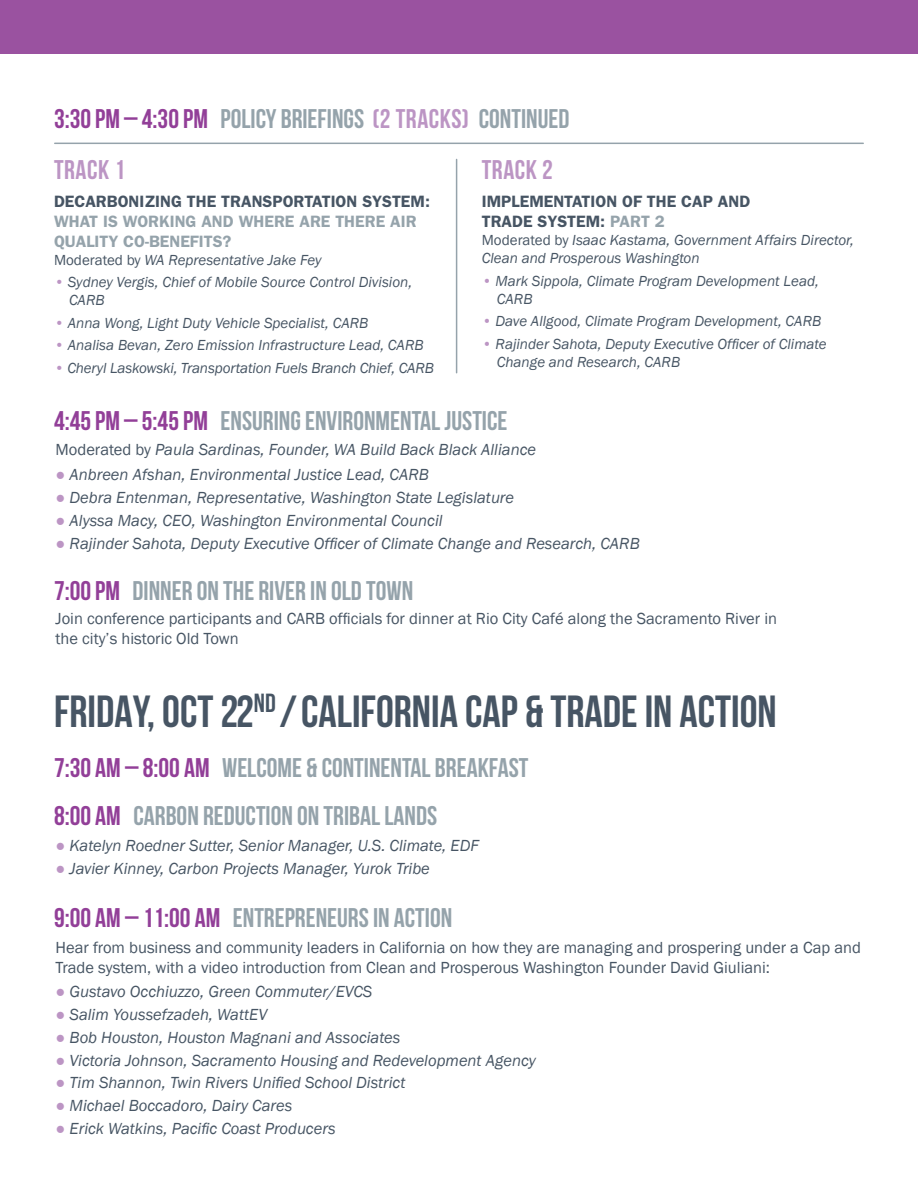
<style>
.page{position:relative;width:918px;height:1188px;background:#fff}
.page>*{position:absolute;margin:0;border:0;box-sizing:border-box;transform-origin:0 0}
.t1{font:700 45px "Bebas Neue";color:#475564}
.t2{font:700 27px "Bebas Neue";color:#95a3ab}
.t3{font:700 27px "Bebas Neue";letter-spacing:.02em;color:#bc95c4}
.t4{font:italic 16.5px "Franklin Gothic";color:#475564}
.t5{font:16.5px/19.8px "Franklin Gothic";color:#475564}
.t6{font:600 16.5px/19.8px "Franklin Gothic";color:#475564}
.t7{font:600 16.5px/19.8px "Franklin Gothic";color:#95a3ab}
.t8{font:italic 15px/18px "Franklin Gothic";color:#475564}
.s1{color:#923f98}
.s2{color:#bc95c4}
.s3{font-style:normal}
.s4{color:#95a3ab}
</style>
<div class="page">
<div style="left:0;top:0;width:918px;height:54px;background:#9a52a0"></div>
<hr style="left:456px;top:159px;width:1px;height:214px;background:#95a3ab">
<hr style="left:55px;top:143px;width:808px;height:1px;background:#95a3ab">
<h2 class="t2" style="left:54px;top:104px;width:517px"><span class="s1">3:30 PM – 4:30 PM</span> POLICY BRIEFINGS <span class="s2">(2 TRACKS)</span> CONTINUED</h2>
<h2 class="t3" style="left:54px;top:155px;width:73px">TRACK 1</h2>
<h2 class="t3" style="left:482px;top:155px;width:73px">TRACK 2</h2>
<p class="t6" style="left:54px;top:191px;width:378px">DECARBONIZING THE TRANSPORTATION SYSTEM:</p>
<p class="t7" style="left:54px;top:211px;width:364px">WHAT IS WORKING AND WHERE ARE THERE AIR<br>QUALITY CO-BENEFITS?</p>
<p class="t8" style="left:54px;top:251px;width:269px"><span class="s3">Moderated by</span> WA Representative Jake Fey</p>
<p class="t8" style="left:69px;top:274px;width:345px;text-indent:-15px"><span class="s2">•</span> Sydney Vergis, Chief of Mobile Source Control Division,<br>CARB</p>
<p class="t8" style="left:54px;top:314px;width:316px"><span class="s2">•</span> Anna Wong, Light Duty Vehicle Specialist, CARB</p>
<p class="t8" style="left:54px;top:337px;width:371px"><span class="s2">•</span> Analisa Bevan, Zero Emission Infrastructure Lead, CARB</p>
<p class="t8" style="left:54px;top:359px;width:382px"><span class="s2">•</span> Cheryl Laskowski, Transportation Fuels Branch Chief, CARB</p>
<p class="t6" style="left:482px;top:191px;width:270px">IMPLEMENTATION OF THE CAP AND<br>TRADE SYSTEM: <span class="s4">PART 2</span></p>
<p class="t8" style="left:482px;top:231px;width:374px"><span class="s3">Moderated by</span> Isaac Kastama, Government Affairs Director,<br>Clean and Prosperous Washington</p>
<p class="t8" style="left:497px;top:272px;width:324px;text-indent:-15px"><span class="s2">•</span> Mark Sippola, Climate Program Development Lead,<br>CARB</p>
<p class="t8" style="left:482px;top:312px;width:341px"><span class="s2">•</span> Dave Allgood, Climate Program Development, CARB</p>
<p class="t8" style="left:497px;top:335px;width:331px;text-indent:-15px"><span class="s2">•</span> Rajinder Sahota, Deputy Executive Officer of Climate<br>Change and Research, CARB</p>
<h2 class="t2" style="left:54px;top:406px;width:455px"><span class="s1">4:45 PM – 5:45 PM</span> ENSURING ENVIRONMENTAL JUSTICE</h2>
<p class="t4" style="left:56px;top:439px;width:482px"><span class="s3">Moderated by</span> Paula Sardinas, Founder, WA Build Back Black Alliance</p>
<p class="t4" style="left:56px;top:465px;width:375px"><span class="s2">●</span> Anbreen Afshan, Environmental Justice Lead, CARB</p>
<p class="t4" style="left:56px;top:487px;width:460px"><span class="s2">●</span> Debra Entenman, Representative, Washington State Legislature</p>
<p class="t4" style="left:56px;top:510px;width:389px"><span class="s2">●</span> Alyssa Macy, CEO, Washington Environmental Council</p>
<p class="t4" style="left:56px;top:533px;width:586px"><span class="s2">●</span> Rajinder Sahota, Deputy Executive Officer of Climate Change and Research, CARB</p>
<h2 class="t2" style="left:54px;top:576px;width:361px"><span class="s1">7:00 PM</span> DINNER ON THE RIVER IN OLD TOWN</h2>
<p class="t5" style="left:56px;top:609px;width:723px">Join conference participants and CARB officials for dinner at Rio City Café along the Sacramento River in the city’s historic Old Town</p>
<h1 class="t1" style="left:54px;top:687px;width:724px">FRIDAY, OCT 22<sup>ND</sup> /CALIFORNIA CAP &amp; TRADE IN ACTION</h1>
<h2 class="t2" style="left:54px;top:753px;width:476px"><span class="s1">7:30 AM – 8:00 AM</span> WELCOME &amp; CONTINENTAL BREAKFAST</h2>
<h2 class="t2" style="left:54px;top:801px;width:385px"><span class="s1">8:00 AM</span> CARBON REDUCTION ON TRIBAL LANDS</h2>
<p class="t4" style="left:56px;top:835px;width:425px"><span class="s2">●</span> Katelyn Roedner Sutter, Senior Manager, U.S. Climate, EDF</p>
<p class="t4" style="left:56px;top:858px;width:376px"><span class="s2">●</span> Javier Kinney, Carbon Projects Manager, Yurok Tribe</p>
<h2 class="t2" style="left:54px;top:903px;width:400px"><span class="s1">9:00 AM – 11:00 AM</span> ENTREPRENEURS IN ACTION</h2>
<p class="t5" style="left:56px;top:938px;width:807px">Hear from business and community leaders in California on how they are managing and prospering under a Cap and<br>Trade system, with a video introduction from Clean and Prosperous Washington Founder David Giuliani:</p>
<p class="t4" style="left:56px;top:981px;width:318px"><span class="s2">●</span> Gustavo Occhiuzzo, Green Commuter/EVCS</p>
<p class="t4" style="left:56px;top:1004px;width:213px"><span class="s2">●</span> Salim Youssefzadeh, WattEV</p>
<p class="t4" style="left:56px;top:1027px;width:346px"><span class="s2">●</span> Bob Houston, Houston Magnani and Associates</p>
<p class="t4" style="left:56px;top:1050px;width:482px"><span class="s2">●</span> Victoria Johnson, Sacramento Housing and Redevelopment Agency</p>
<p class="t4" style="left:56px;top:1073px;width:351px"><span class="s2">●</span> Tim Shannon, Twin Rivers Unified School District</p>
<p class="t4" style="left:56px;top:1095px;width:238px"><span class="s2">●</span> Michael Boccadoro, Dairy Cares</p>
<p class="t4" style="left:56px;top:1118px;width:282px"><span class="s2">●</span> Erick Watkins, Pacific Coast Producers</p>
</div>
